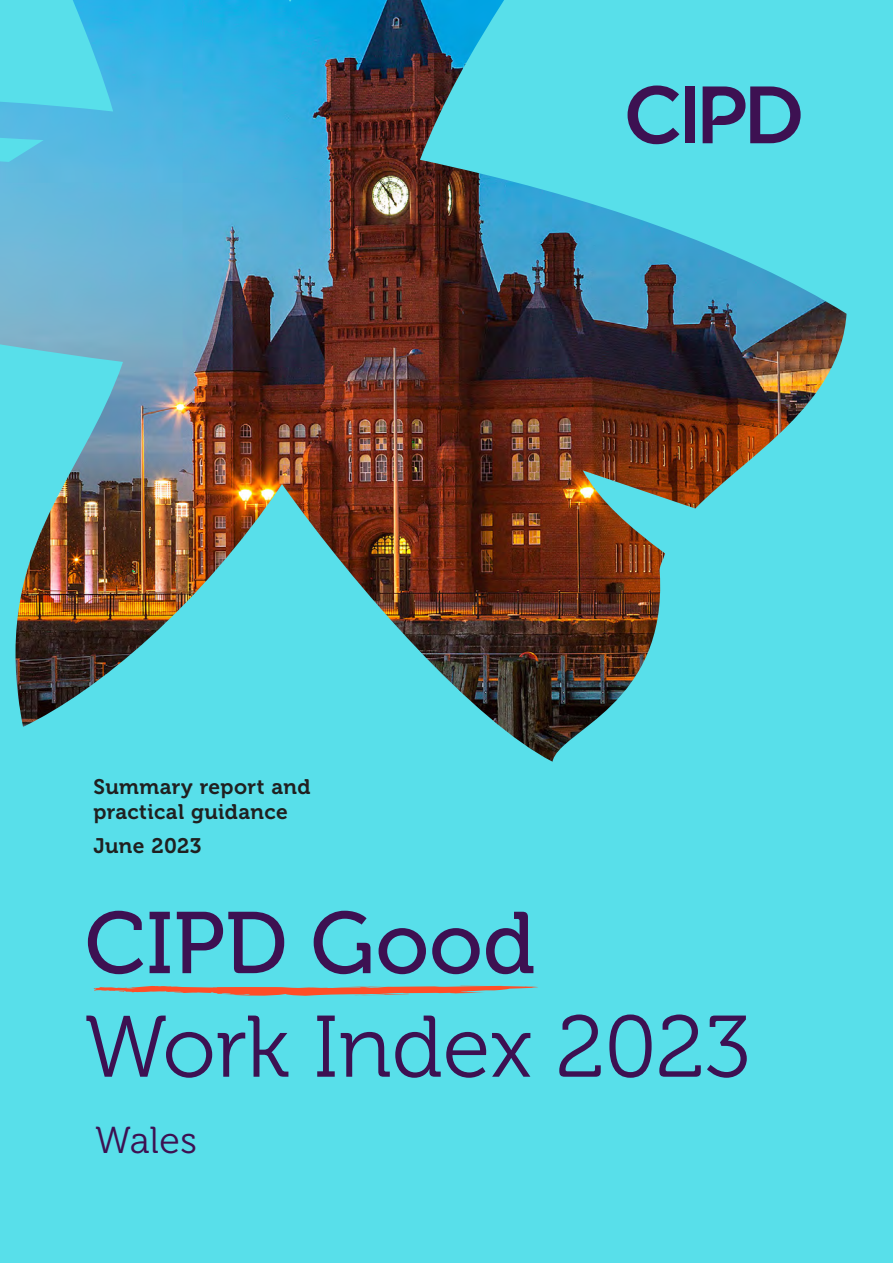
<style>
.page{position:relative;width:893px;height:1263px;background:#58dfea}
.page>*{position:absolute;margin:0;border:0;box-sizing:border-box;transform-origin:0 0}
.t1{font:87px "Museo 300";color:#3d1152}
.t2{font:87px "Museo 500";color:#3d1152}
.t3{font:37.5px "Museo 300";letter-spacing:.01em;color:#3d1152}
.t4{font:21px/25.5px "Museo 700";letter-spacing:.02em;color:#202020}
</style>
<div class="page">
<img style="left:0;top:0;width:846px;height:762px">
<svg style="left:628px;top:86px;width:51px;height:58px"></svg>
<svg style="left:703px;top:86px;width:98px;height:57px"></svg>
<div style="left:685px;top:86px;width:10px;height:57px;background:#3d1152"></div>
<svg style="left:93px;top:985px;width:445px;height:11px"></svg>
<p class="t4" style="left:93px;top:774px;width:219px">Summary report and practical guidance</p>
<p class="t4" style="left:93px;top:834px;width:109px">June 2023</p>
<h1 class="t2" style="left:85px;top:895px;width:452px">CIPD Good</h1>
<h1 class="t1" style="left:85px;top:1000px;width:667px">Work Index 2023</h1>
<h2 class="t3" style="left:96px;top:1119px;width:103px">Wales</h2>
</div>
